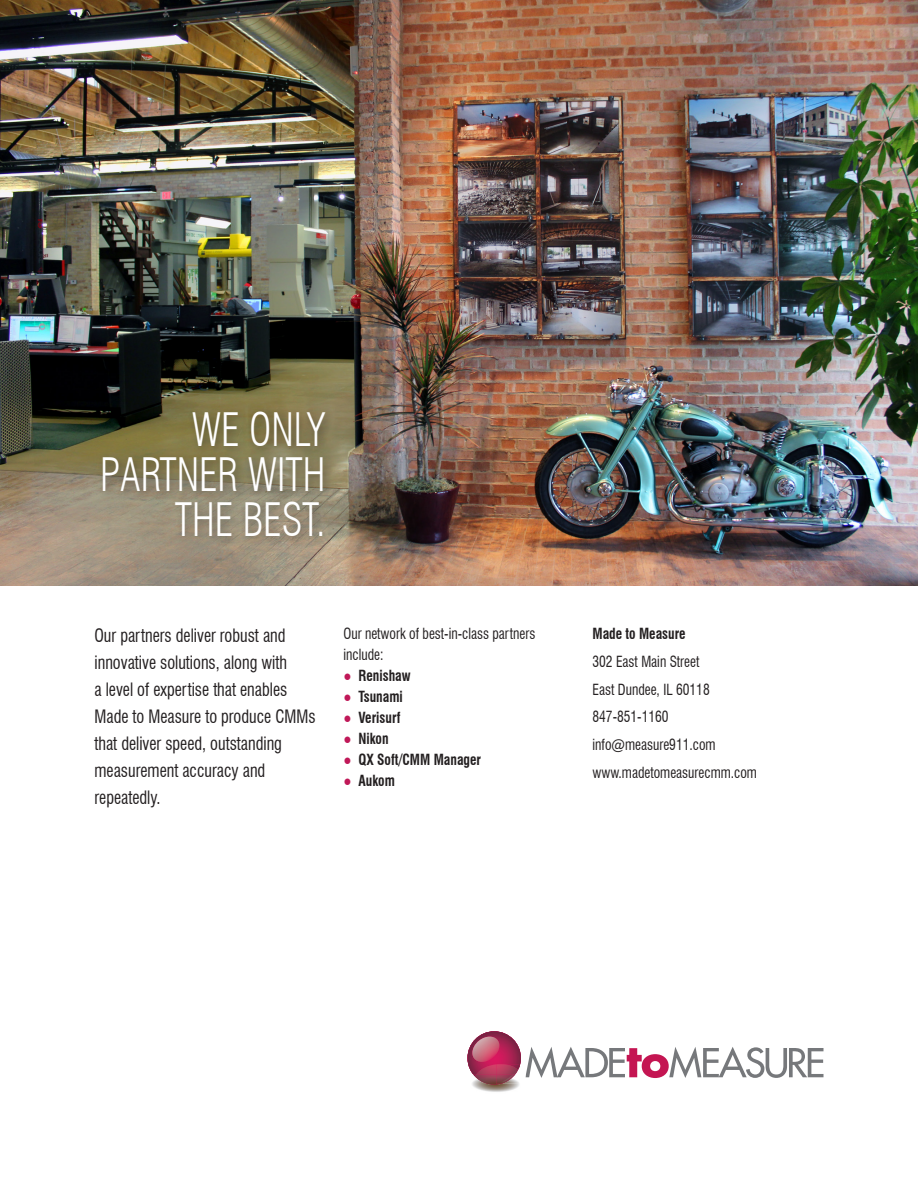
<style>
.page{position:relative;width:918px;height:1188px;background:#fff}
.page>*{position:absolute;margin:0;border:0;box-sizing:border-box;transform-origin:0 0}
.t1{font:300 condensed 45px/45px "Swiss 721 BT";color:#fff;text-align:right;scale:.9 1}
.t2{font:condensed 18px/27px "Swiss 721 BT";color:#231f20;scale:.9 1}
.t3{font:condensed 15px/21px "Swiss 721 BT";color:#231f20;scale:.9 1}
.t4{font:700 condensed 15px "Swiss 721 BT";color:#231f20;scale:.9 1}
.s1{font-family:"Arial Narrow";font-weight:400;font-stretch:normal;color:#c01858}
</style>
<div class="page">
<img style="left:0;top:0;width:918px;height:586px">
<div style="left:97px;top:407px;width:238px;height:140px;background:#231f20;opacity:.45"></div>
<img style="left:467px;top:1031px;width:54px;height:43px">
<img style="left:476px;top:1064px;width:20px;height:10px">
<img style="left:472px;top:1037px;width:27px;height:25px">
<img style="left:496px;top:1064px;width:22px;height:10px">
<img style="left:472px;top:1082px;width:47px;height:10px">
<svg style="left:525px;top:1047px;width:298px;height:31px"></svg>
<img style="left:473px;top:1074px;width:2px;height:11px">
<img style="left:475px;top:1074px;width:44px;height:11px">
<img style="left:496px;top:1074px;width:19px;height:10px">
<p class="t1" style="left:100px;top:407px;width:252px">WE ONLY<br>PARTNER WITH<br>THE BEST.</p>
<p class="t2" style="left:94px;top:621px;width:247px">Our partners deliver robust and innovative solutions, along with<br>a level of expertise that enables<br>Made to Measure to produce CMMs that deliver speed, outstanding measurement accuracy and repeatedly.</p>
<p class="t3" style="left:344px;top:623px;width:215px">Our network of best-in-class partners include:</p>
<p class="t4" style="left:344px;top:667px;width:76px"><span class="s1">●</span> Renishaw</p>
<p class="t4" style="left:344px;top:688px;width:67px"><span class="s1">●</span> Tsunami</p>
<p class="t4" style="left:344px;top:709px;width:65px"><span class="s1">●</span> Verisurf</p>
<p class="t4" style="left:344px;top:730px;width:52px"><span class="s1">●</span> Nikon</p>
<p class="t4" style="left:344px;top:751px;width:154px"><span class="s1">●</span> QX Soft/CMM Manager</p>
<p class="t4" style="left:344px;top:772px;width:59px"><span class="s1">●</span> Aukom</p>
<p class="t4" style="left:592px;top:625px;width:105px">Made to Measure</p>
<p class="t3" style="left:592px;top:651px;width:120px">302 East Main Street</p>
<p class="t3" style="left:592px;top:679px;width:132px">East Dundee, IL 60118</p>
<p class="t3" style="left:592px;top:707px;width:86px">847-851-1160</p>
<p class="t3" style="left:592px;top:734px;width:138px">info@measure911.com</p>
<p class="t3" style="left:592px;top:762px;width:184px">www.madetomeasurecmm.com</p>
</div>
